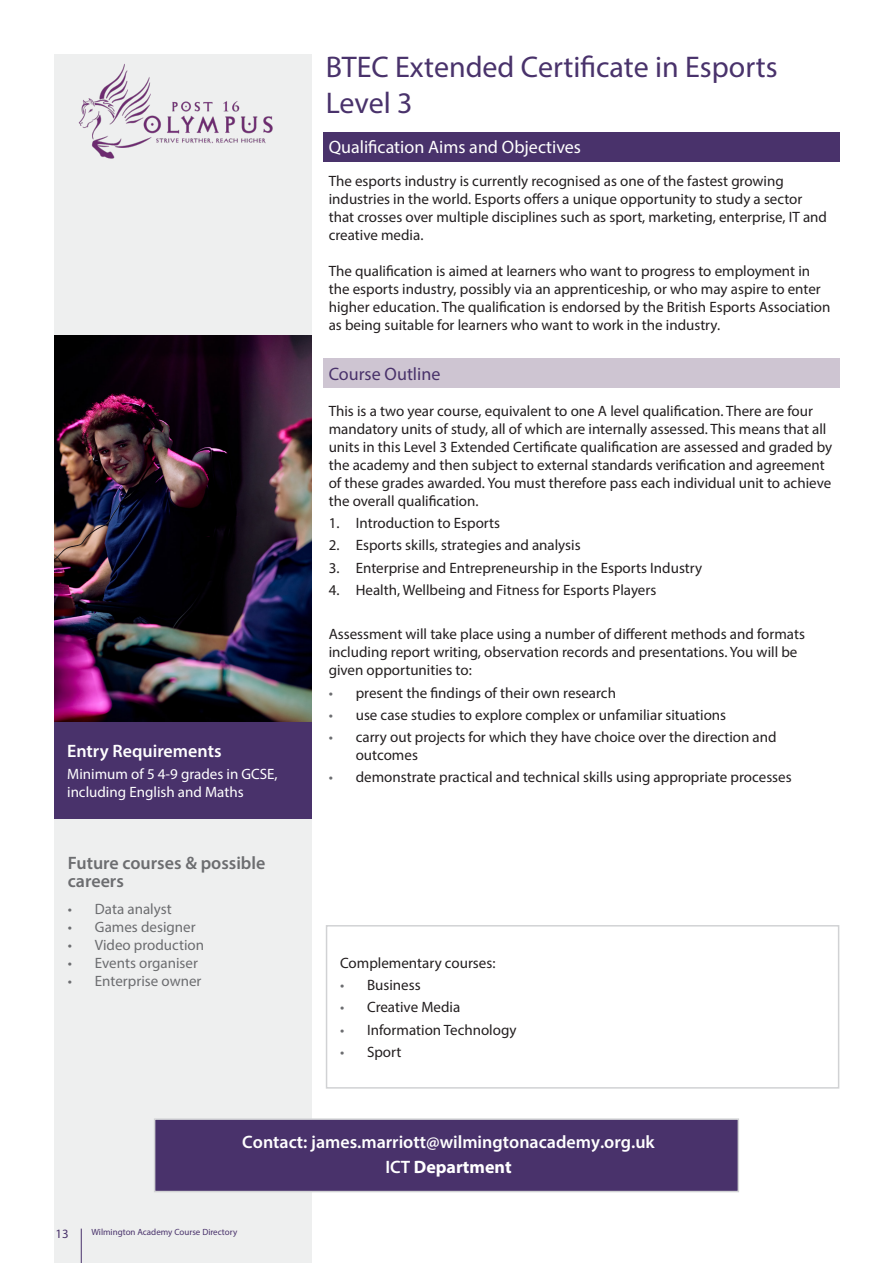
<style>
.page{position:relative;width:893px;height:1263px;background:#fff}
.page>*{position:absolute;margin:0;border:0;box-sizing:border-box;transform-origin:0 0}
.t1{font:30px "Myriad Pro";color:#49326b}
.t2{font:600 18px/25px "Myriad Pro";color:#fff;text-align:center}
.t3{font:18px "Myriad Pro";color:#fff}
.t4{font:600 18px/18px "Myriad Pro";color:#6c6d70}
.t5{font:18px "Myriad Pro";color:#49326b}
.t6{font:15px/18px "Myriad Pro";color:#231f20}
.t7{font:15px "Myriad Pro";color:#6c6d70}
.t8{font:15px/18px "Myriad Pro";color:#fff}
.t9{font:12.75px "Myriad Pro";color:#49326b}
.t10{font:9px "Myriad Pro";color:#49326b}
.s1{color:#6c6d70}
.s2{font-weight:700}
</style>
<div class="page">
<div style="left:54px;top:54px;width:257px;height:1209px;background:#eeefef"></div>
<hr style="left:81px;top:1228px;width:1px;height:35px;background:#49326b">
<img style="left:78px;top:63px;width:195px;height:96px">
<div style="left:155px;top:1119px;width:583px;height:72px;background:#49326b"></div>
<div style="left:154px;top:1118px;width:585px;height:74px;border:2px solid #d1d2d4"></div>
<div style="left:54px;top:721px;width:258px;height:98px;background:#49326b"></div>
<div style="left:323px;top:132px;width:516px;height:30px;background:#49326b"></div>
<div style="left:323px;top:358px;width:516px;height:30px;background:#cec5d2"></div>
<img style="left:54px;top:336px;width:258px;height:385px">
<div style="left:326px;top:925px;width:513px;height:163px;border:2px solid #d1d2d4"></div>
<p class="t2" style="left:67px;top:738px;width:156px">Entry Requirements</p>
<p class="t8" style="left:67px;top:765px;width:212px">Minimum of 5 4-9 grades in GCSE, including English and Maths</p>
<p class="t4" style="left:68px;top:854px;width:199px">Future courses &amp; possible careers</p>
<p class="t7" style="left:68px;top:900px;width:105px">• Data analyst</p>
<p class="t7" style="left:68px;top:918px;width:129px">• Games designer</p>
<p class="t7" style="left:68px;top:936px;width:138px">• Video production</p>
<p class="t7" style="left:68px;top:954px;width:132px">• Events organiser</p>
<p class="t7" style="left:68px;top:972px;width:135px">• Enterprise owner</p>
<p class="t1" style="left:326px;top:48px;width:453px">BTEC Extended Certificate in Esports</p>
<p class="t1" style="left:326px;top:84px;width:88px">Level 3</p>
<p class="t3" style="left:329px;top:136px;width:254px">Qualification Aims and Objectives</p>
<p class="t6" style="left:329px;top:171px;width:500px">The esports industry is currently recognised as one of the fastest growing industries in the world. Esports offers a unique opportunity to study a sector that crosses over multiple disciplines such as sport, marketing, enterprise, IT and creative media.</p>
<p class="t6" style="left:329px;top:261px;width:503px">The qualification is aimed at learners who want to progress to employment in the esports industry, possibly via an apprenticeship, or who may aspire to enter higher education. The qualification is endorsed by the British Esports Association as being suitable for learners who want to work in the industry.</p>
<p class="t5" style="left:329px;top:362px;width:113px">Course Outline</p>
<p class="t6" style="left:329px;top:402px;width:505px">This is a two year course, equivalent to one A level qualification. There are four mandatory units of study, all of which are internally assessed. This means that all units in this Level 3 Extended Certificate qualification are assessed and graded by the academy and then subject to external standards verification and agreement of these grades awarded. You must therefore pass each individual unit to achieve the overall qualification.</p>
<p class="t6" style="left:329px;top:514px;width:173px">1. Introduction to Esports</p>
<p class="t6" style="left:329px;top:536px;width:253px">2. Esports skills, strategies and analysis</p>
<p class="t6" style="left:329px;top:558px;width:375px">3. Enterprise and Entrepreneurship in the Esports Industry</p>
<p class="t6" style="left:329px;top:581px;width:329px">4. Health, Wellbeing and Fitness for Esports Players</p>
<p class="t6" style="left:329px;top:625px;width:478px">Assessment will take place using a number of different methods and formats including report writing, observation records and presentations. You will be given opportunities to:</p>
<p class="t6" style="left:329px;top:683px;width:289px"><span class="s1">•</span> present the findings of their own research</p>
<p class="t6" style="left:329px;top:706px;width:399px"><span class="s1">•</span> use case studies to explore complex or unfamiliar situations</p>
<p class="t6" style="left:356px;top:728px;width:422px;text-indent:-27px"><span class="s1">•</span> carry out projects for which they have choice over the direction and outcomes</p>
<p class="t6" style="left:329px;top:768px;width:464px"><span class="s1">•</span> demonstrate practical and technical skills using appropriate processes</p>
<p class="t6" style="left:340px;top:954px;width:157px">Complementary courses:</p>
<p class="t6" style="left:340px;top:976px;width:82px"><span class="s1">•</span> Business</p>
<p class="t6" style="left:340px;top:998px;width:122px"><span class="s1">•</span> Creative Media</p>
<p class="t6" style="left:340px;top:1020px;width:178px"><span class="s1">•</span> Information Technology</p>
<p class="t6" style="left:340px;top:1043px;width:63px"><span class="s1">•</span> Sport</p>
<p class="t2" style="left:242px;top:1129px;width:414px">Contact: james.marriott@wilmingtonacademy.org.uk<br>ICT <span class="s2">Department</span></p>
<p class="t9" style="left:55px;top:1226px;width:15px">13</p>
<p class="t10" style="left:91px;top:1227px;width:147px">Wilmington Academy Course Directory</p>
</div>
